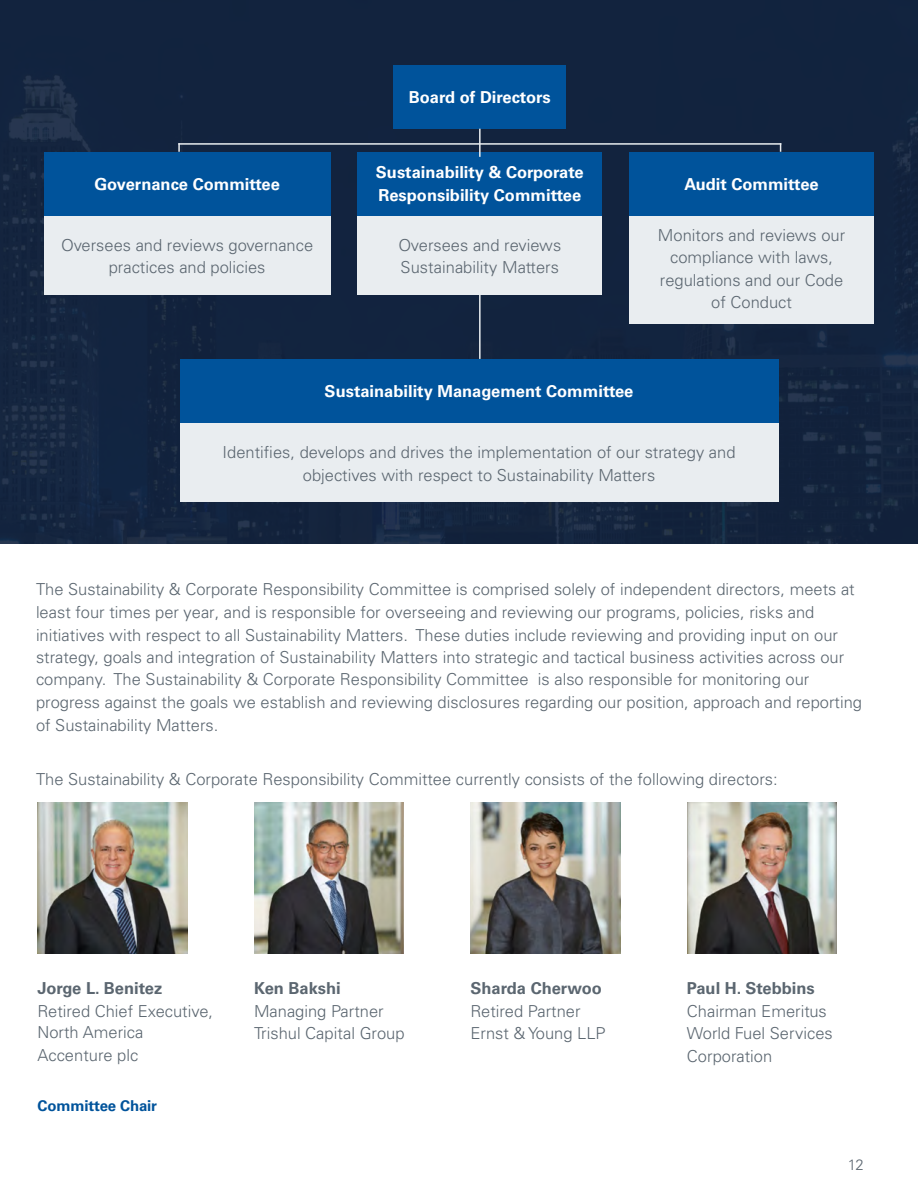
<style>
.page{position:relative;width:918px;height:1188px;background:#fff}
.page>*{position:absolute;margin:0;border:0;box-sizing:border-box;transform-origin:0 0}
.t1{font:300 16.5px/22.5px "Univers LT Std";color:#5b6670}
.t2{font:700 16.5px "Univers LT Std";color:#fff}
.t3{font:700 16.5px "Univers LT Std";color:#5b6670}
.t4{font:700 15px "Univers LT Std";letter-spacing:-.01em;color:#00539b}
.t5{font:300 15px "Univers LT Std";color:#5b6670}
.s1{font-weight:700}
</style>
<div class="page">
<div style="left:0;top:0;width:918px;height:544px;background:#12233e"></div>
<img style="left:38px;top:803px;width:149px;height:150px">
<img style="left:254px;top:803px;width:150px;height:150px">
<img style="left:471px;top:803px;width:149px;height:150px">
<img style="left:687px;top:803px;width:150px;height:150px">
<div style="left:393px;top:65px;width:173px;height:64px;background:#00539b"></div>
<div style="left:44px;top:152px;width:286px;height:64px;background:#00539b"></div>
<div style="left:180px;top:359px;width:598px;height:64px;background:#00539b"></div>
<div style="left:357px;top:152px;width:245px;height:64px;background:#00539b"></div>
<div style="left:629px;top:152px;width:245px;height:64px;background:#00539b"></div>
<div style="left:44px;top:216px;width:286px;height:79px;background:#e9edf0"></div>
<div style="left:180px;top:423px;width:598px;height:79px;background:#e9edf0"></div>
<div style="left:357px;top:216px;width:245px;height:79px;background:#e9edf0"></div>
<div style="left:629px;top:216px;width:245px;height:107px;background:#e9edf0"></div>
<hr style="left:479px;top:129px;width:2px;height:28px;background:#e9edf0">
<hr style="left:479px;top:294px;width:2px;height:65px;background:#e9edf0">
<svg style="left:178px;top:145px;width:2px;height:7px"></svg>
<hr style="left:178px;top:143px;width:603px;height:2px;background:#e9edf0">
<p class="t2" style="left:94px;top:174px;width:187px">Governance Committee</p>
<p class="t1" style="left:61px;top:234px;width:254px;text-align:center">Oversees and reviews governance practices and policies</p>
<p class="t2" style="left:409px;top:87px;width:143px">Board of Directors</p>
<p class="t2" style="left:376px;top:163px;width:209px">Sustainability &amp; Corporate</p>
<p class="t2" style="left:378px;top:185px;width:204px">Responsibility Committee</p>
<p class="t1" style="left:398px;top:234px;width:164px">Oversees and reviews</p>
<p class="t1" style="left:401px;top:256px;width:160px">Sustainability Matters</p>
<p class="t2" style="left:685px;top:174px;width:136px">Audit Committee</p>
<p class="t1" style="left:658px;top:224px;width:189px;text-align:center">Monitors and reviews our compliance with laws, regulations and our Code of Conduct</p>
<p class="t2" style="left:325px;top:381px;width:310px">Sustainability Management Committee</p>
<p class="t1" style="left:223px;top:441px;width:514px;text-align:center">Identifies, develops and drives the implementation of our strategy and objectives with respect to Sustainability Matters</p>
<p class="t1" style="left:36px;top:578px;width:820px;line-height:23.1px">The Sustainability &amp; Corporate Responsibility Committee is comprised solely of independent directors, meets at least four times per year, and is responsible for overseeing and reviewing our programs, policies, risks and initiatives with respect to all Sustainability Matters. These duties include reviewing and providing input on our</p>
<p class="t1" style="left:36px;top:645px;width:828px;line-height:23px">strategy, goals and integration of Sustainability Matters into strategic and tactical business activities across our company. The Sustainability &amp; Corporate Responsibility Committee is also responsible for monitoring our progress against the goals we establish and reviewing disclosures regarding our position, approach and reporting of Sustainability Matters.</p>
<p class="t1" style="left:36px;top:767px;width:743px">The Sustainability &amp; Corporate Responsibility Committee currently consists of the following directors:</p>
<p class="t1" style="left:37px;top:976px;width:177px;line-height:23.2px"><span class="s1">Jorge L. Benitez<br></span>Retired Chief Executive,</p>
<p class="t1" style="left:37px;top:1021px;width:107px;line-height:23.2px">North America<br>Accenture plc</p>
<p class="t4" style="left:37px;top:1097px;width:121px">Committee Chair</p>
<p class="t3" style="left:254px;top:979px;width:88px">Ken Bakshi</p>
<p class="t1" style="left:254px;top:1000px;width:131px">Managing Partner</p>
<p class="t1" style="left:254px;top:1022px;width:152px">Trishul Capital Group</p>
<p class="t3" style="left:470px;top:979px;width:133px">Sharda Cherwoo</p>
<p class="t1" style="left:470px;top:1000px;width:112px">Retired Partner</p>
<p class="t1" style="left:470px;top:1022px;width:137px">Ernst &amp; Young LLP</p>
<p class="t3" style="left:687px;top:979px;width:129px">Paul H. Stebbins</p>
<p class="t1" style="left:687px;top:1000px;width:141px">Chairman Emeritus</p>
<p class="t1" style="left:687px;top:1022px;width:147px">World Fuel Services</p>
<p class="t1" style="left:687px;top:1045px;width:87px">Corporation</p>
<p class="t5" style="left:848px;top:1156px;width:17px">12</p>
</div>
